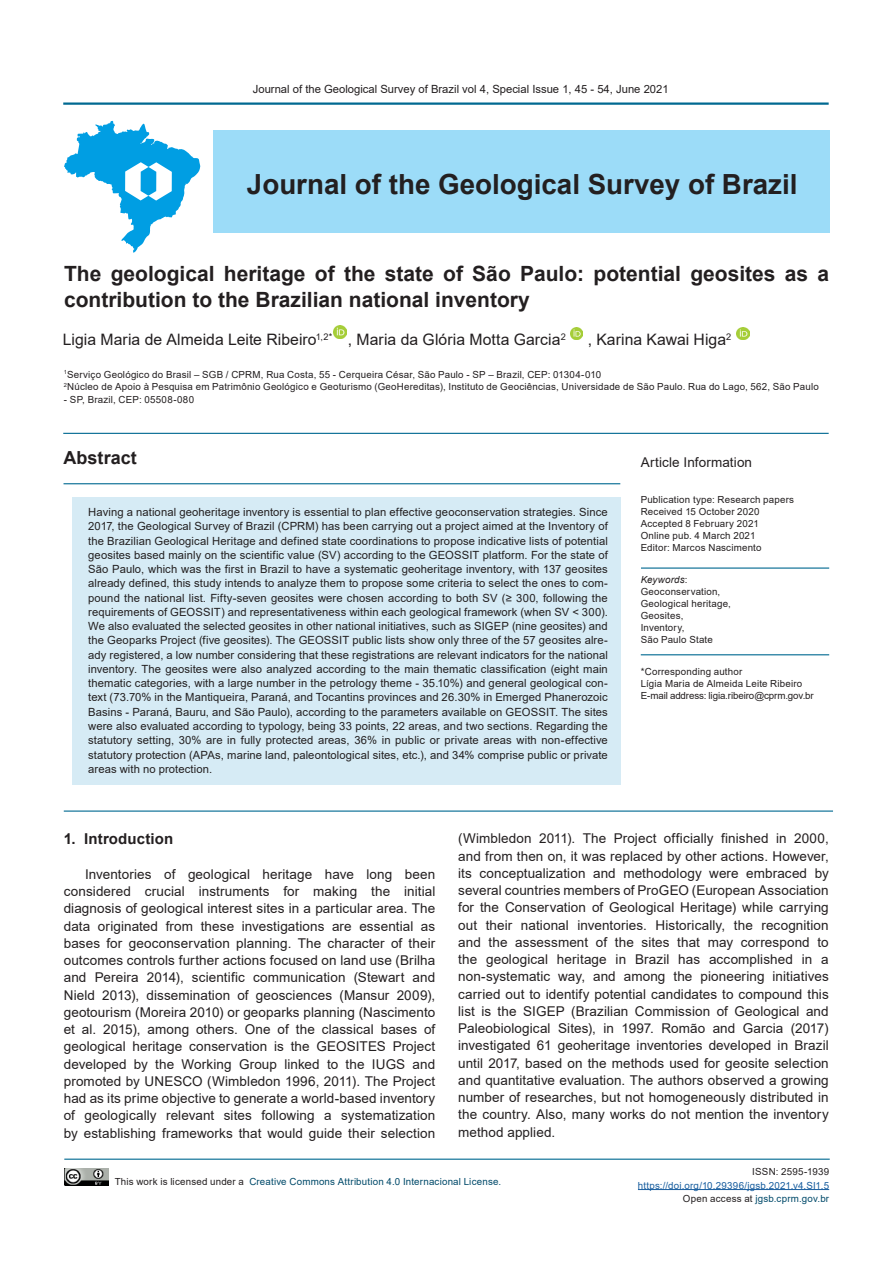
<style>
.page{position:relative;width:893px;height:1263px;background:#fff}
.page>*{position:absolute;margin:0;border:0;box-sizing:border-box;transform-origin:0 0}
.t1{font:700 27.75px "Arial";color:#231f20}
.t2{font:700 21px/25.5px "Arial";color:#231f20}
.t3{font:700 18px "Arial";letter-spacing:.005em;color:#231f20}
.t4{font:15.75px "Arial";color:#231f20}
.t5{font:700 15px "Arial";letter-spacing:.01em;color:#231f20}
.t6{font:13.5px/17.2px "Arial";letter-spacing:.01em;color:#231f20;text-align:justify}
.t7{font:11.25px/14.2px "Arial";color:#231f20;text-align:justify}
.t8{font:9.75px/12px "Arial";letter-spacing:.02em;color:#231f20}
.t9{font:9.75px "Arial";letter-spacing:.02em;color:#004a6a}
.t10{font:9.75px/13.4px "Arial";letter-spacing:.02em;color:#175d9e;text-align:right}
.s1{font-style:inherit}
.s2{font-style:italic}
.s3{color:#231f20}
.s4{color:#004a6a}
</style>
<div class="page">
<div style="left:213px;top:130px;width:617px;height:102px;background:#9cdcf8"></div>
<div style="left:72px;top:497px;width:548px;height:287px;background:#d6ebf5"></div>
<hr style="left:64px;top:1158px;width:766px;height:2px;background:#006991">
<hr style="left:64px;top:483px;width:556px;height:1px;background:#006991">
<hr style="left:63px;top:433px;width:766px;height:1px;background:#006991">
<hr style="left:641px;top:567px;width:188px;height:2px;background:#006991">
<hr style="left:641px;top:654px;width:188px;height:1px;background:#006991">
<img style="left:64px;top:1168px;width:44px;height:18px">
<hr style="left:63px;top:102px;width:766px;height:3px;background:#006991">
<svg style="left:64px;top:121px;width:137px;height:132px"></svg>
<hr style="left:638px;top:1189px;width:191px;height:1px;background:#175d9e">
<svg style="left:333px;top:326px;width:13px;height:12px"></svg>
<svg style="left:570px;top:327px;width:13px;height:13px"></svg>
<svg style="left:736px;top:327px;width:13px;height:13px"></svg>
<hr style="left:64px;top:810px;width:769px;height:2px;background:#006991">
<p class="t7" style="left:253px;top:82px;width:417px">Journal of the Geological Survey of Brazil vol 4, Special Issue 1, 45 - 54, <span class="s1">June</span> 2021</p>
<h1 class="t1" style="left:247px;top:165px;width:552px">Journal of the Geological Survey of Brazil</h1>
<h2 class="t2" style="left:64px;top:262px;width:767px">The geological heritage of the state of São Paulo: potential geosites as a contribution to the Brazilian national inventory</h2>
<p class="t4" style="left:63px;top:329px;width:504px">Ligia Maria de Almeida Leite Ribeiro<sup>1,2*</sup> , Maria da Glória Motta Garcia<sup>2</sup></p>
<p class="t4" style="left:588px;top:329px;width:145px">, Karina Kawai Higa<sup>2</sup></p>
<p class="t8" style="left:64px;top:368px;width:756px;line-height:12.8px"><sup>1</sup>Serviço Geológico do Brasil – SGB / CPRM, Rua Costa, 55 - Cerqueira César, São Paulo - SP – Brazil, CEP: 01304-010<br><sup>2</sup>Núcleo de Apoio à Pesquisa em Patrimônio Geológico e Geoturismo (GeoHereditas), Instituto de Geociências, Universidade de São Paulo. Rua do Lago, 562, São Paulo</p>
<p class="t8" style="left:64px;top:394px;width:132px">- SP, Brazil, CEP: 05508-080</p>
<h3 class="t3" style="left:63px;top:445px;width:75px">Abstract</h3>
<p class="t6" style="left:641px;top:454px;width:113px">Article Information</p>
<p class="t8" style="left:641px;top:493px;width:155px">Publication type: Research papers<br>Received 15 October 2020<br>Accepted 8 February 2021<br>Online pub. 4 March 2021<br>Editor: Marcos Nascimento</p>
<p class="t7" style="left:88px;top:505px;width:521px">Having a national geoheritage inventory is essential to plan effective geoconservation strategies. Since 2017, the Geological Survey of Brazil (CPRM) has been carrying out a project aimed at the Inventory of the Brazilian Geological Heritage and defined state coordinations to propose indicative lists of potential geosites based mainly on the scientific value (SV) according to the GEOSSIT platform. For the state of São Paulo, which was the first in Brazil to have a systematic geoheritage inventory, with 137 geosites already defined, this study intends to analyze them to propose some criteria to select the ones to com&shy;pound the national list. Fifty-seven geosites were chosen according to both SV (≥ 300, following the requirements of GEOSSIT) and representativeness within each geological framework (when SV &lt; 300).<br>We also evaluated the selected geosites in other national initiatives, such as SIGEP (nine geosites) and the Geoparks Project (five geosites). The GEOSSIT public lists show only three of the 57 geosites alre&shy;ady registered, a low number considering that these registrations are relevant indicators for the national inventory. The geosites were also analyzed according to the main thematic classification (eight main thematic categories, with a large number in the petrology theme - 35.10%) and general geological con&shy;text (73.70% in the Mantiqueira, Paraná, and Tocantins provinces and 26.30% in Emerged Phanerozoic Basins - Paraná, Bauru, and São Paulo), according to the parameters available on GEOSSIT. The sites were also evaluated according to typology, being 33 points, 22 areas, and two sections. Regarding the statutory setting, 30% are in fully protected areas, 36% in public or private areas with non-effective statutory protection (APAs, marine land, paleontological sites, etc.), and 34% comprise public or private areas with no protection.</p>
<p class="t8" style="left:641px;top:573px;width:92px"><span class="s2">Keywords</span>:<br>Geoconservation,<br>Geological heritage,<br>Geosites,<br>Inventory,<br>São Paulo State</p>
<p class="t8" style="left:641px;top:665px;width:175px">*Corresponding author<br>Lígia Maria de Almeida Leite Ribeiro<br>E-mail address: ligia.ribeiro@cprm.gov.br</p>
<p class="t5" style="left:64px;top:828px;width:111px">1. Introduction</p>
<p class="t6" style="left:64px;top:865px;width:373px;text-indent:21px">Inventories of geological heritage have long been considered crucial instruments for making the initial diagnosis of geological interest sites in a particular area. The data originated from these investigations are essential as bases for geoconservation planning. The character of their outcomes controls further actions focused on land use (Brilha and Pereira 2014), scientific communication (Stewart and Nield 2013), dissemination of geosciences (Mansur 2009), geotourism (Moreira 2010) or geoparks planning (Nascimento et al. 2015), among others. One of the classical bases of geological heritage conservation is the GEOSITES Project developed by the Working Group linked to the IUGS and promoted by UNESCO (Wimbledon 1996, 2011). The Project had as its prime objective to generate a world-based inventory of geologically relevant sites following a systematization by establishing frameworks that would guide their selection</p>
<p class="t6" style="left:458px;top:830px;width:372px">(Wimbledon 2011). The Project officially finished in 2000, and from then on, it was replaced by other actions. However, its conceptualization and methodology were embraced by several countries members of ProGEO (European Association for the Conservation of Geological Heritage) while carrying out their national inventories. Historically, the recognition and the assessment of the sites that may correspond to the geological heritage in Brazil has accomplished in a non-systematic way, and among the pioneering initiatives carried out to identify potential candidates to compound this list is the SIGEP (Brazilian Commission of Geological and Paleobiological Sites), in 1997. Romão and Garcia (2017) investigated 61 geoheritage inventories developed in Brazil until 2017, based on the methods used for geosite selection and quantitative evaluation. The authors observed a growing number of researches, but not homogeneously distributed in the country. Also, many works do not mention the inventory method applied.</p>
<p class="t9" style="left:115px;top:1175px;width:388px"><span class="s3">This work is licensed under a</span> Creative Commons Attribution 4.0 Internacional License.</p>
<p class="t8" style="left:752px;top:1166px;width:78px">ISSN: 2595-1939</p>
<p class="t10" style="left:638px;top:1178px;width:193px">https://doi.org/10.29396/jgsb.2021.v4.SI1.5<br><span class="s3">Open access at</span> <span class="s4">jgsb.cprm.gov.br</span></p>
</div>
